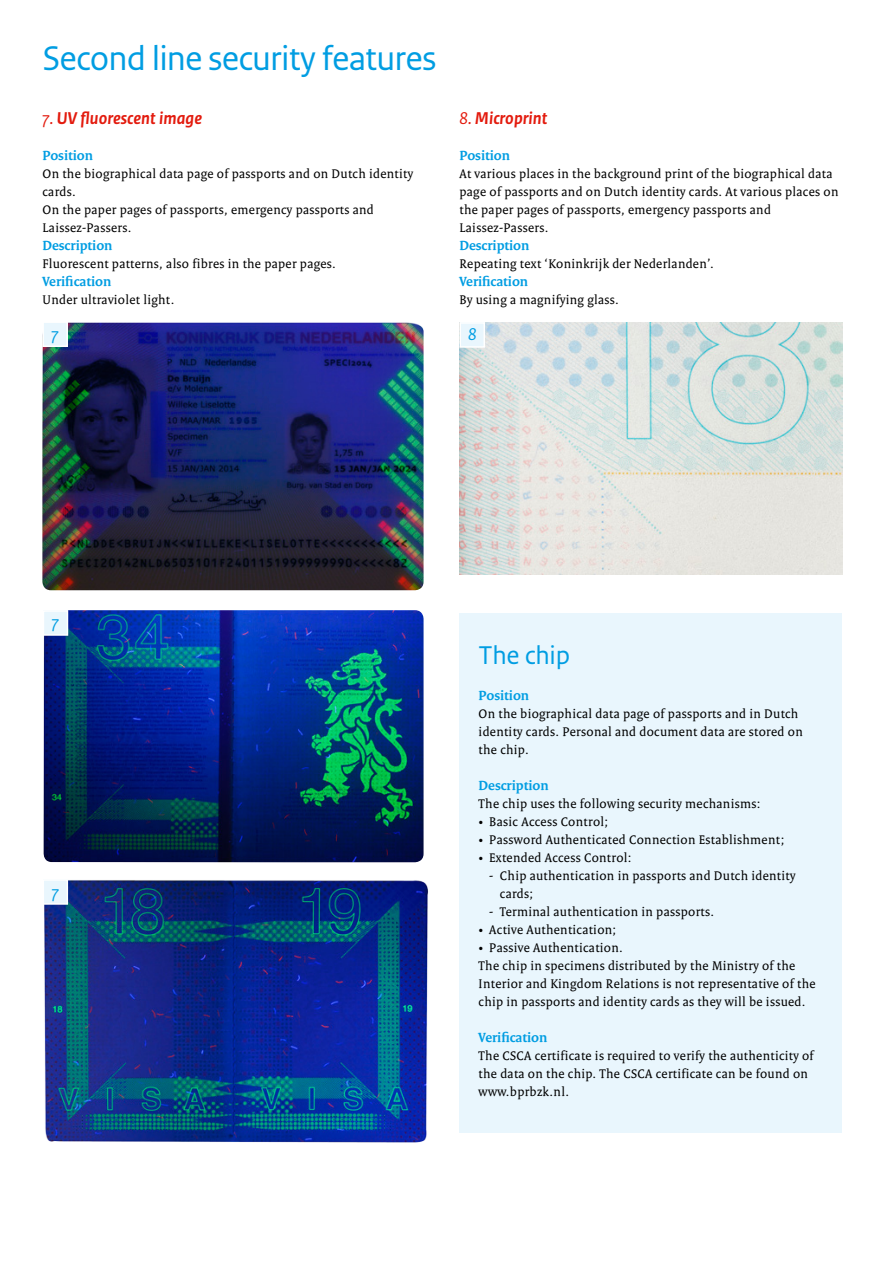
<style>
.page{position:relative;width:885px;height:1263px;background:#fff}
.page>*{position:absolute;margin:0;border:0;box-sizing:border-box;transform-origin:0 0}
.Kop{font:36px "Rijksoverheid Sans Text";letter-spacing:-.025em;color:#009de2}
.Blauw_tussenkopje_Sa{font:27px "Rijksoverheid Sans Text";letter-spacing:-.01em;color:#009de2}
.Rood_Tussenkopje_San{font:italic 700 18px "Rijksoverheid Sans Text";letter-spacing:.005em;color:#e31b0e}
.t1{font:italic 18px "Rijksoverheid Sans Text";color:#009de2}
.Blauw_tussenkopje_Se{font:700 14.25px "Rijksoverheid Serif";letter-spacing:-.005em;color:#009de2}
.Platte_Tekst{font:13.5px/18px "Rijksoverheid Serif";letter-spacing:.025em;color:#000}
.s1{font-weight:400}
</style>
<div class="page">
<img style="left:459px;top:322px;width:383px;height:252px">
<img style="left:44px;top:880px;width:384px;height:263px">
<img style="left:44px;top:610px;width:379px;height:252px">
<img style="left:42px;top:322px;width:381px;height:268px">
<div style="left:43px;top:322px;width:24px;height:24px;background:#e9f6fd"></div>
<div style="left:42px;top:321px;width:26px;height:26px;border:2px solid #fff"></div>
<div style="left:43px;top:611px;width:24px;height:24px;background:#e9f6fd"></div>
<div style="left:43px;top:610px;width:25px;height:26px;border:2px solid #fff"></div>
<div style="left:43px;top:880px;width:24px;height:24px;background:#e9f6fd"></div>
<div style="left:43px;top:879px;width:25px;height:26px;border:2px solid #fff"></div>
<div style="left:460px;top:323px;width:24px;height:24px;background:#e9f6fd"></div>
<div style="left:459px;top:322px;width:26px;height:26px;border:2px solid #fff"></div>
<div style="left:459px;top:613px;width:383px;height:520px;background:#e9f6fd"></div>
<p class="Kop" style="left:43px;top:38px;width:395px">Second line security features</p>
<p class="Rood_Tussenkopje_San" style="left:43px;top:108px;width:161px"><span class="s1">7.</span> UV fluorescent image</p>
<p class="Blauw_tussenkopje_Se" style="left:43px;top:147px;width:52px">Position</p>
<p class="Platte_Tekst" style="left:43px;top:165px;width:372px">On the biographical data page of passports and on Dutch identity cards.</p>
<p class="Platte_Tekst" style="left:43px;top:201px;width:333px">On the paper pages of passports, emergency passports and<br>Laissez-Passers.</p>
<p class="Blauw_tussenkopje_Se" style="left:43px;top:237px;width:71px">Description</p>
<p class="Platte_Tekst" style="left:43px;top:255px;width:295px">Fluorescent patterns, also fibres in the paper pages.</p>
<p class="Blauw_tussenkopje_Se" style="left:43px;top:273px;width:70px">Verification</p>
<p class="Platte_Tekst" style="left:43px;top:291px;width:133px">Under ultraviolet light.</p>
<p class="t1" style="left:52px;top:324px;width:9px">7</p>
<p class="Rood_Tussenkopje_San" style="left:459px;top:108px;width:89px"><span class="s1">8.</span> Microprint</p>
<p class="Blauw_tussenkopje_Se" style="left:459px;top:147px;width:52px">Position</p>
<p class="Platte_Tekst" style="left:459px;top:165px;width:380px">At various places in the background print of the biographical data page of passports and on Dutch identity cards. At various places on the paper pages of passports, emergency passports and Laissez-Passers.</p>
<p class="Blauw_tussenkopje_Se" style="left:459px;top:237px;width:71px">Description</p>
<p class="Platte_Tekst" style="left:459px;top:255px;width:256px">Repeating text ‘Koninkrijk der Nederlanden’.</p>
<p class="Blauw_tussenkopje_Se" style="left:459px;top:273px;width:70px">Verification</p>
<p class="Platte_Tekst" style="left:459px;top:291px;width:161px">By using a magnifying glass.</p>
<p class="t1" style="left:468px;top:324px;width:10px">8</p>
<p class="t1" style="left:52px;top:612px;width:9px">7</p>
<p class="t1" style="left:52px;top:882px;width:9px">7</p>
<p class="Blauw_tussenkopje_Sa" style="left:478px;top:640px;width:93px">The chip</p>
<p class="Blauw_tussenkopje_Se" style="left:478px;top:687px;width:52px">Position</p>
<p class="Platte_Tekst" style="left:478px;top:705px;width:325px">On the biographical data page of passports and in Dutch identity cards. Personal and document data are stored on the chip.</p>
<p class="Blauw_tussenkopje_Se" style="left:478px;top:777px;width:71px">Description</p>
<p class="Platte_Tekst" style="left:478px;top:795px;width:283px">The chip uses the following security mechanisms:</p>
<p class="Platte_Tekst" style="left:478px;top:813px;width:131px">• Basic Access Control;</p>
<p class="Platte_Tekst" style="left:478px;top:831px;width:307px">• Password Authenticated Connection Establishment;</p>
<p class="Platte_Tekst" style="left:478px;top:849px;width:154px">• Extended Access Control:</p>
<p class="Platte_Tekst" style="left:500px;top:867px;width:297px;text-indent:-11px">- Chip authentication in passports and Dutch identity cards;</p>
<p class="Platte_Tekst" style="left:489px;top:903px;width:226px">- Terminal authentication in passports.</p>
<p class="Platte_Tekst" style="left:478px;top:921px;width:139px">• Active Authentication;</p>
<p class="Platte_Tekst" style="left:478px;top:939px;width:146px">• Passive Authentication.</p>
<p class="Platte_Tekst" style="left:478px;top:957px;width:338px">The chip in specimens distributed by the Ministry of the<br>Interior and Kingdom Relations is not representative of the chip in passports and identity cards as they will be issued.</p>
<p class="Blauw_tussenkopje_Se" style="left:478px;top:1029px;width:70px">Verification</p>
<p class="Platte_Tekst" style="left:478px;top:1047px;width:336px">The CSCA certificate is required to verify the authenticity of the data on the chip. The CSCA certificate can be found on www.bprbzk.nl.</p>
</div>
